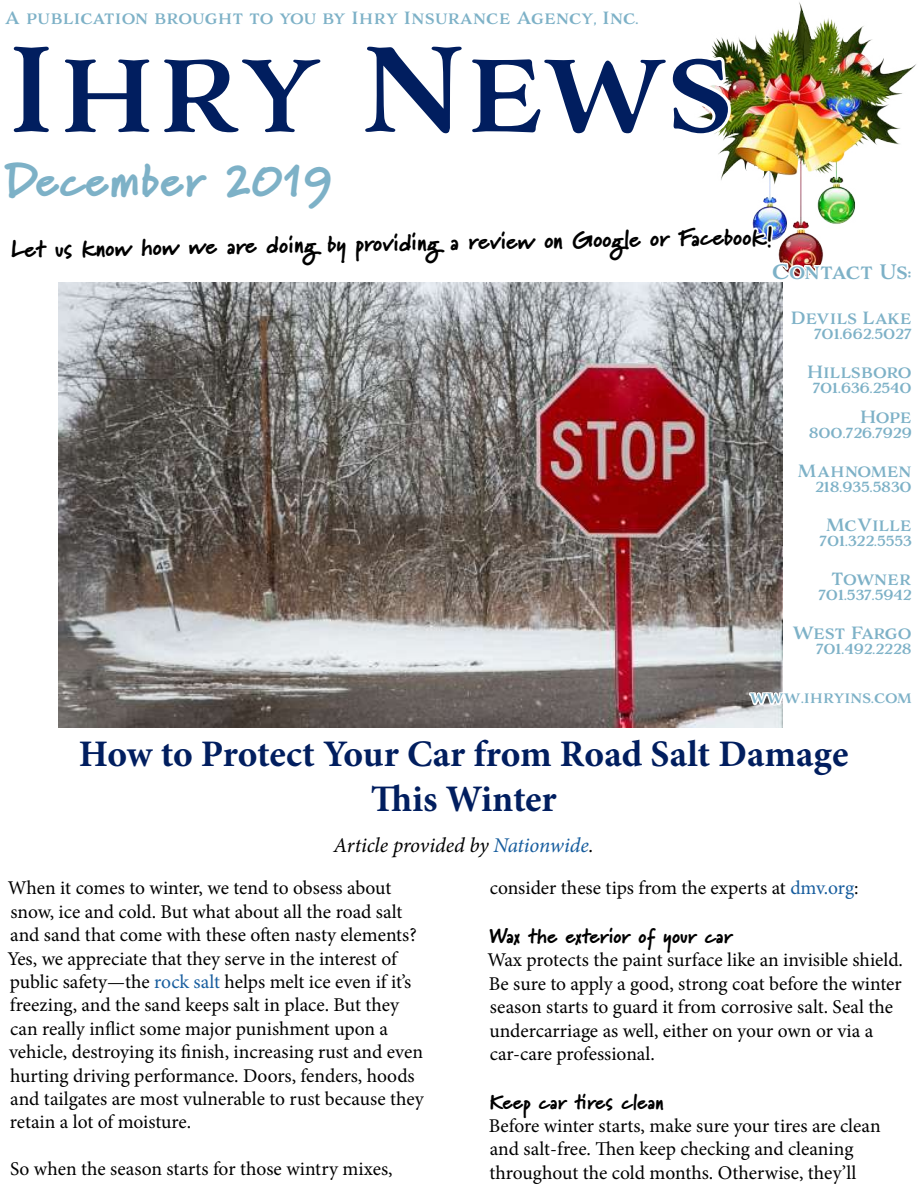
<style>
.page{position:relative;width:918px;height:1188px;background:#fff}
.page>*{position:absolute;margin:0;border:0;box-sizing:border-box;transform-origin:0 0}
.t1{font:112.5px "Adorn S Serif";letter-spacing:-.02em;color:#011e5f}
.t2{font:900 48px "Marydale";letter-spacing:.02em;color:#7db1c7}
.t3{font:700 37.5px/45px "Minion Pro";letter-spacing:-.005em;color:#011e5f;text-align:center}
.t4{font:900 24px "Marydale";color:#000}
.t5{font:900 21px "Marydale";color:#000}
.t6{font:italic 21px "Minion Pro";letter-spacing:-.01em;color:#000}
.t7{font:19.5px/23.4px "Minion Pro";color:#000}
.t8{font:19.5px "Adorn S Serif";letter-spacing:-.015em;color:#7db1c7}
.t9{font:16.5px "Adorn S Serif";letter-spacing:-.005em;color:#7db1c7}
.t10{font:16.5px "Adorn S Serif";letter-spacing:-.04em;color:#7db1c7}
.t11{font:15px "Adorn S Serif";color:#7db1c7}
.s1{color:#175d9e}
</style>
<div class="page">
<img style="left:716px;top:2px;width:200px;height:179px">
<img style="left:58px;top:719px;width:725px;height:9px">
<img style="left:698px;top:40px;width:36px;height:100px">
<svg style="left:58px;top:181px;width:798px;height:538px"></svg>
<p class="t9" style="left:5px;top:7px;width:636px">A publication brought to you by Ihry Insurance Agency, Inc.</p>
<h1 class="t1" style="left:5px;top:19px;width:730px">Ihry News</h1>
<h2 class="t2" style="left:5px;top:151px;width:329px">December 2019</h2>
<p class="t4" style="left:11px;top:235px;width:764px;rotate:-1deg">Let us know how we are doing by providing a review on Google or Facebook!</p>
<p class="t8" style="left:772px;top:259px;width:142px">Contact Us:</p>
<p class="t9" style="left:790px;top:307px;width:123px">Devils Lake</p>
<p class="t11" style="left:814px;top:324px;width:99px">701.662.5027</p>
<p class="t9" style="left:806px;top:361px;width:107px">Hillsboro</p>
<p class="t11" style="left:813px;top:378px;width:100px">701.636.2540</p>
<p class="t9" style="left:860px;top:406px;width:54px">Hope</p>
<p class="t11" style="left:809px;top:423px;width:105px">800.726.7929</p>
<p class="t9" style="left:798px;top:460px;width:116px">Mahnomen</p>
<p class="t11" style="left:815px;top:477px;width:98px">218.935.5830</p>
<p class="t9" style="left:826px;top:514px;width:87px">McVille</p>
<p class="t11" style="left:820px;top:531px;width:94px">701.322.5553</p>
<p class="t9" style="left:831px;top:568px;width:82px">Towner</p>
<p class="t11" style="left:819px;top:585px;width:95px">701.537.5942</p>
<p class="t10" style="left:792px;top:622px;width:121px">West Fargo</p>
<p class="t11" style="left:816px;top:639px;width:97px">701.492.2228</p>
<p class="t11" style="left:750px;top:688px;width:163px">www.ihryins.com</p>
<h3 class="t3" style="left:79px;top:731px;width:771px">How to Protect Your Car from Road Salt Damage<br>This Winter</h3>
<p class="t6" style="left:334px;top:831px;width:262px">Article provided by <span class="s1">Nationwide</span>.</p>
<p class="t7" style="left:7px;top:877px;width:418px">When it comes to winter, we tend to obsess about snow, ice and cold. But what about all the road salt and sand that come with these often nasty elements?<br>Yes, we appreciate that they serve in the interest of public safety—the <span class="s1">rock salt</span> helps melt ice even if it’s freezing, and the sand keeps salt in place. But they can really inflict some major punishment upon a vehicle, destroying its finish, increasing rust and even hurting driving performance. Doors, fenders, hoods and tailgates are most vulnerable to rust because they retain a lot of moisture.</p>
<p class="t7" style="left:10px;top:1157px;width:384px">So when the season starts for those wintry mixes,</p>
<p class="t7" style="left:490px;top:877px;width:370px">consider these tips from the experts at <span class="s1">dmv.org</span>:</p>
<p class="t5" style="left:489px;top:923px;width:245px">Wax the exterior of your car</p>
<p class="t7" style="left:487px;top:949px;width:417px">Wax protects the paint surface like an invisible shield.<br>Be sure to apply a good, strong coat before the winter season starts to guard it from corrosive salt. Seal the undercarriage as well, either on your own or via a car-care professional.</p>
<p class="t5" style="left:490px;top:1089px;width:175px">Keep car tires clean</p>
<p class="t7" style="left:489px;top:1114px;width:393px">Before winter starts, make sure your tires are clean and salt-free. Then keep checking and cleaning throughout the cold months. Otherwise, they’ll</p>
</div>
